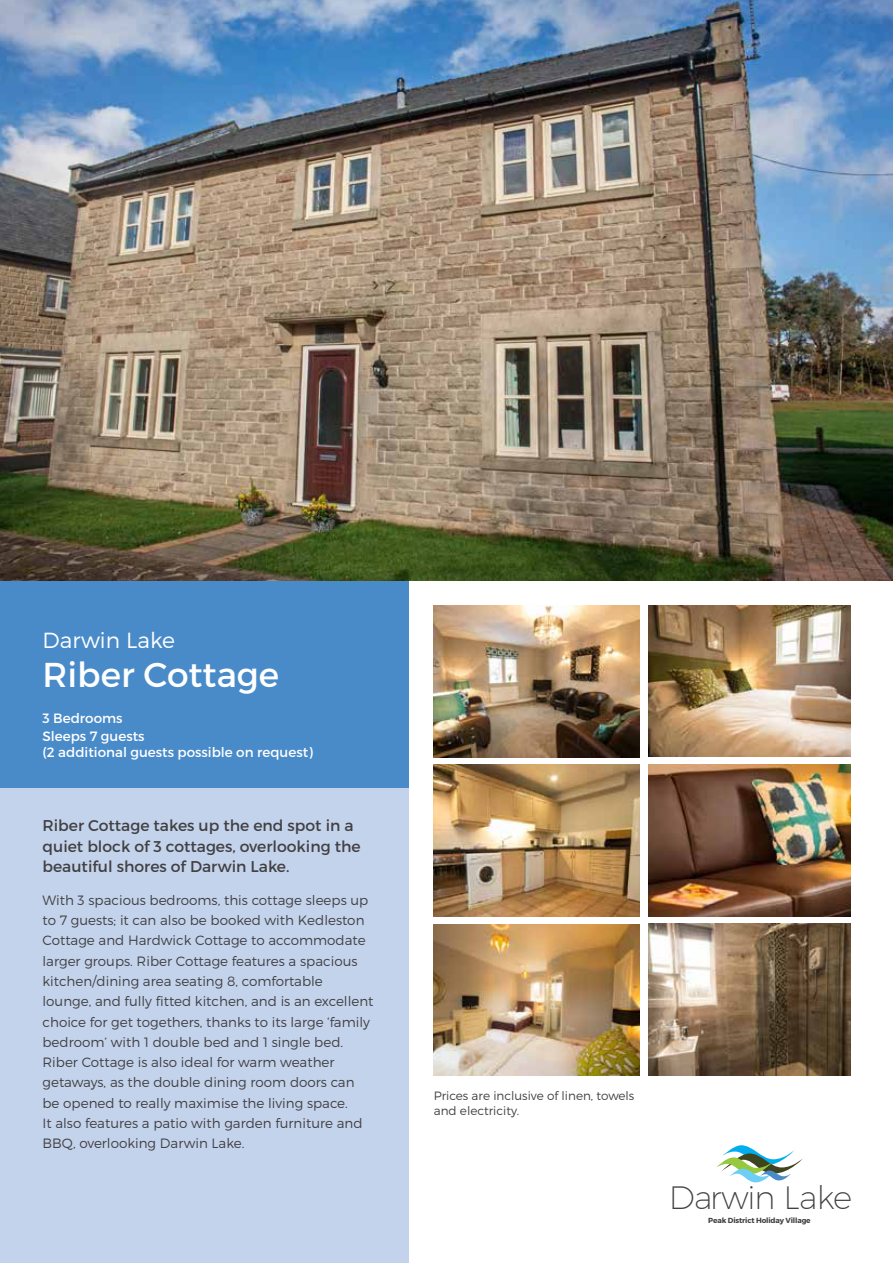
<style>
.page{position:relative;width:893px;height:1263px;background:#fff}
.page>*{position:absolute;margin:0;border:0;box-sizing:border-box;transform-origin:0 0}
.t1{font:34.5px "Montserrat";color:#fff}
.t2{font:200 32.4px "Montserrat";letter-spacing:-.03em;color:#414042}
.t3{font:300 21.9px "Montserrat";color:#fff}
.t4{font:15.6px/20.2px "Montserrat";color:#414042}
.t5{font:300 13.5px/20.2px "Montserrat";color:#414042}
.t6{font:13.5px/18px "Montserrat";color:#fff}
.t7{font:300 12px/14.4px "Montserrat";color:#414042}
.t8{font:700 7.35px "Montserrat";letter-spacing:-.02em;color:#414042}
</style>
<div class="page">
<div style="left:0;top:580px;width:408px;height:666px;background:#498bc9"></div>
<div style="left:0;top:788px;width:408px;height:475px;background:#c4d3ec"></div>
<img style="left:434px;top:605px;width:206px;height:152px">
<img style="left:649px;top:605px;width:201px;height:152px">
<img style="left:434px;top:765px;width:206px;height:151px">
<img style="left:434px;top:924px;width:206px;height:152px">
<img style="left:649px;top:764px;width:201px;height:152px">
<img style="left:649px;top:924px;width:201px;height:152px">
<img style="left:0;top:0;width:893px;height:580px">
<svg style="left:717px;top:1145px;width:86px;height:37px"></svg>
<h3 class="t3" style="left:43px;top:627px;width:134px">Darwin Lake</h3>
<h1 class="t1" style="left:43px;top:654px;width:238px">Riber Cottage</h1>
<p class="t6" style="left:43px;top:709px;width:104px">3 Bedrooms<br>Sleeps 7 guests</p>
<p class="t6" style="left:43px;top:743px;width:272px">(2 additional guests possible on request)</p>
<p class="t4" style="left:43px;top:815px;width:320px">Riber Cottage takes up the end spot in a quiet block of 3 cottages, overlooking the beautiful shores of Darwin Lake.</p>
<p class="t5" style="left:43px;top:890px;width:332px">With 3 spacious bedrooms, this cottage sleeps up to 7 guests; it can also be booked with Kedleston Cottage and Hardwick Cottage to accommodate larger groups. Riber Cottage features a spacious kitchen/dining area seating 8, comfortable lounge, and fully fitted kitchen, and is an excellent choice for get togethers, thanks to its large ‘family bedroom’ with 1 double bed and 1 single bed.<br>Riber Cottage is also ideal for warm weather getaways, as the double dining room doors can be opened to really maximise the living space.<br>It also features a patio with garden furniture and BBQ, overlooking Darwin Lake.</p>
<p class="t7" style="left:434px;top:1088px;width:202px">Prices are inclusive of linen, towels and electricity.</p>
<h2 class="t2" style="left:669px;top:1178px;width:185px">Darwin Lake</h2>
<p class="t8" style="left:708px;top:1215px;width:104px">Peak District Holiday Village</p>
</div>
